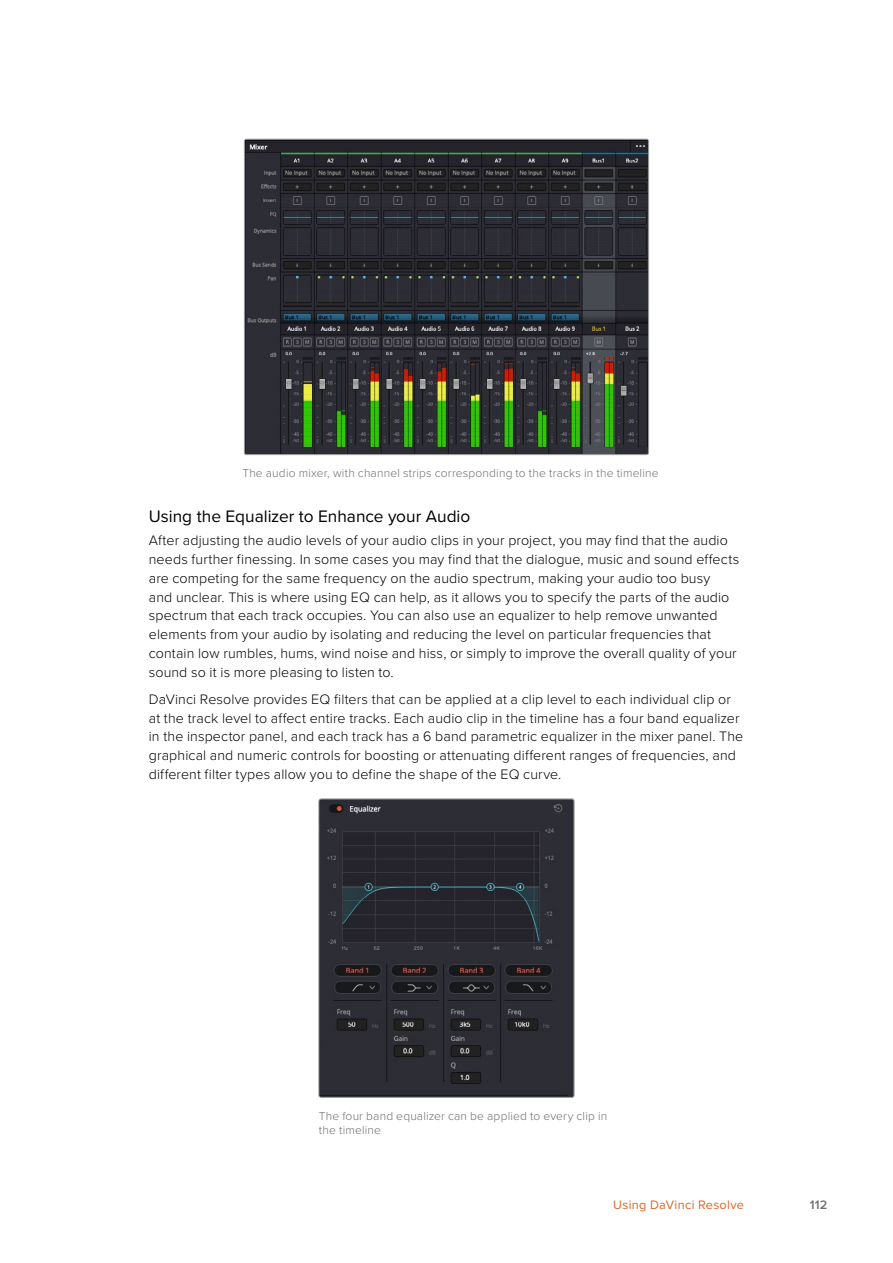
<style>
.page{position:relative;width:893px;height:1263px;background:#fff}
.page>*{position:absolute;margin:0;border:0;box-sizing:border-box;transform-origin:0 0}
.t1{font:17.25px "Proxima Nova";color:#000}
.t2{font:300 14.25px/18.8px "Proxima Nova";letter-spacing:.005em;color:#000}
.t3{font:12.75px "Proxima Nova";letter-spacing:.025em;color:#db6627}
.t4{font:600 12.75px "Proxima Nova";color:#706f6f}
.t5{font:300 12px/14.4px "Proxima Nova";letter-spacing:.015em;color:#706f6f}
</style>
<div class="page">
<img style="left:244px;top:139px;width:405px;height:316px">
<div style="left:244px;top:139px;width:405px;height:316px;border:1px solid #9d9d9c;border-radius:2px"></div>
<img style="left:320px;top:800px;width:253px;height:296px">
<div style="left:318px;top:798px;width:257px;height:300px;border:1px solid #9d9d9c;border-radius:2px"></div>
<p class="t5" style="left:242px;top:465px;width:418px">The audio mixer, with channel strips corresponding to the tracks in the timeline</p>
<p class="t1" style="left:149px;top:504px;width:323px">Using the Equalizer to Enhance your Audio</p>
<p class="t2" style="left:149px;top:530px;width:592px">After adjusting the audio levels of your audio clips in your project, you may find that the audio needs further finessing. In some cases you may find that the dialogue, music and sound effects are competing for the same frequency on the audio spectrum, making your audio too busy<br>and unclear. This is where using EQ can help, as it allows you to specify the parts of the audio spectrum that each track occupies. You can also use an equalizer to help remove unwanted elements from your audio by isolating and reducing the level on particular frequencies that contain low rumbles, hums, wind noise and hiss, or simply to improve the overall quality of your sound so it is more pleasing to listen to.</p>
<p class="t2" style="left:149px;top:689px;width:596px">DaVinci Resolve provides EQ filters that can be applied at a clip level to each individual clip or at the track level to affect entire tracks. Each audio clip in the timeline has a four band equalizer in the inspector panel, and each track has a 6 band parametric equalizer in the mixer panel. The graphical and numeric controls for boosting or attenuating different ranges of frequencies, and different filter types allow you to define the shape of the EQ curve.</p>
<p class="t5" style="left:319px;top:1108px;width:290px">The four band equalizer can be applied to every clip in the timeline</p>
<p class="t3" style="left:613px;top:1195px;width:132px">Using DaVinci Resolve</p>
<p class="t4" style="left:810px;top:1195px;width:19px">112</p>
</div>
